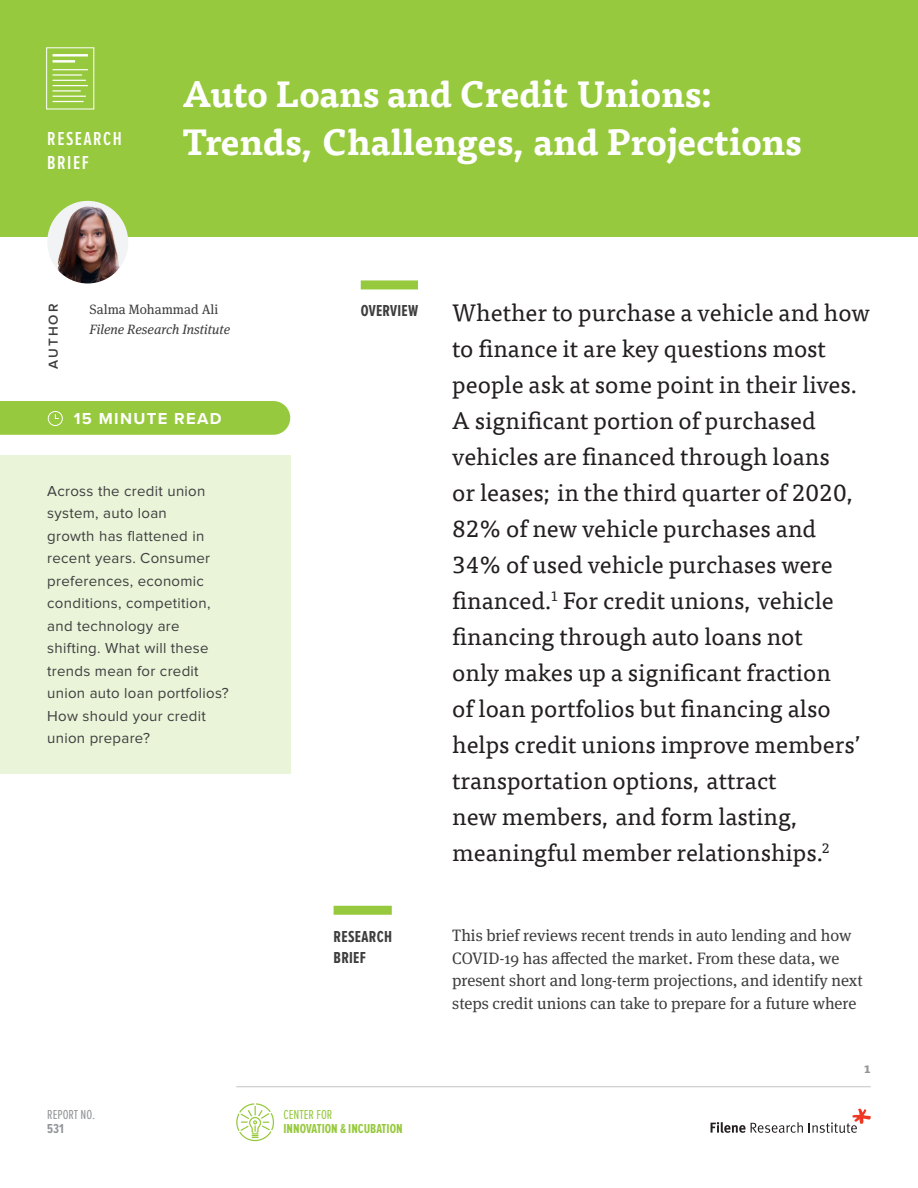
<style>
.page{position:relative;width:918px;height:1188px;background:#fff}
.page>*{position:absolute;margin:0;border:0;box-sizing:border-box;transform-origin:0 0}
.Main_column___Title{font:700 36px/48px "Tisa Offc Pro";color:#fff}
.Main_column___Overvi{font:24px/36px "Tisa Offc Pro";color:#231f20}
.Research_brief{font:600 19.5px/24px "Proxima Nova Ex Cn";letter-spacing:.08em;color:#fff}
.Main_column___Basic{font:16.5px/22.5px "Meta Serif Pro";color:#3e3e3f}
.Sidebar___Section_he{font:700 16.5px/21px "Proxima Nova Ex Cn";letter-spacing:.015em;color:#3e3e3f}
.Read_time{font:700 16.5px "Proxima Nova";letter-spacing:.08em;color:#fff}
.Sidebar___Section_he-2{font:700 extra-condensed 16.5px "Proxima Nova";letter-spacing:.015em;color:#3e3e3f}
.Sidebar___body_copy{font:15px/22.5px "Proxima Nova";letter-spacing:.02em;color:#3e3e3f}
.Sidebar___Author_tit{font:italic 13.5px "Meta Serif Pro";color:#3e3e3f}
.t1{font:700 13.5px "Proxima Nova Ex Cn";color:#97c93e}
.Sidebar___Author_tit-2{font:13.5px "Meta Serif Pro";color:#3e3e3f}
.t2{font:13.5px "Proxima Nova Ex Cn";color:#97c93e}
.t3{font:13.5px "Proxima Nova Ex Cn";color:#939598}
.Sidebar___AUTHORS{font:600 13.5px "Proxima Nova";letter-spacing:.15em;color:#3e3e3f}
.t4{font:700 13.5px "Proxima Nova Ex Cn";color:#939598}
.t5{font:700 13.5px "Tisa Pro";color:#939598}
</style>
<div class="page">
<svg style="left:711px;top:1122px;width:92px;height:11px"></svg>
<svg style="left:809px;top:1109px;width:62px;height:24px"></svg>
<hr style="left:236px;top:1086px;width:635px;height:1px;background:#c2c3c6">
<div style="left:0;top:0;width:918px;height:236px;background:#97c93e"></div>
<div style="left:0;top:455px;width:290px;height:318px;background:#eaf4d8"></div>
<svg style="left:236px;top:1103px;width:38px;height:38px"></svg>
<img style="left:47px;top:201px;width:81px;height:82px">
<div style="left:361px;top:280px;width:57px;height:9px;background:#97c93e"></div>
<div style="left:334px;top:906px;width:58px;height:9px;background:#97c93e"></div>
<div style="left:46px;top:47px;width:48px;height:62px;border:1px solid #fff"></div>
<hr style="left:53px;top:54px;width:35px;height:3px;background:#fff">
<hr style="left:53px;top:60px;width:22px;height:3px;background:#fff">
<hr style="left:53px;top:69px;width:35px;height:1px;background:#fff">
<hr style="left:53px;top:74px;width:29px;height:2px;background:#fff">
<hr style="left:53px;top:80px;width:33px;height:1px;background:#fff">
<hr style="left:53px;top:85px;width:35px;height:1px;background:#fff">
<hr style="left:53px;top:90px;width:28px;height:2px;background:#fff">
<hr style="left:53px;top:96px;width:33px;height:1px;background:#fff">
<hr style="left:53px;top:101px;width:31px;height:1px;background:#fff">
<div style="left:0;top:401px;width:290px;height:34px;background:#97c93e"></div>
<p class="Research_brief" style="left:47px;top:127px;width:76px">RESEARCH<br>BRIEF</p>
<p class="Main_column___Title" style="left:182px;top:71px;width:621px">Auto Loans and Credit Unions:<br>Trends, Challenges, and Projections</p>
<p class="Sidebar___AUTHORS" style="left:46px;top:369px;width:66px;rotate:-90deg">AUTHOR</p>
<p class="Sidebar___Author_tit-2" style="left:90px;top:300px;width:130px">Salma Mohammad Ali</p>
<p class="Sidebar___Author_tit" style="left:90px;top:319px;width:142px">Filene Research Institute</p>
<p class="Read_time" style="left:74px;top:409px;width:149px">15 MINUTE READ</p>
<p class="Sidebar___body_copy" style="left:47px;top:479px;width:183px">Across the credit union system, auto loan<br>growth has flattened in recent years. Consumer preferences, economic conditions, competition, and technology are shifting. What will these trends mean for credit union auto loan portfolios?<br>How should your credit union prepare?</p>
<p class="t3" style="left:47px;top:1105px;width:49px">REPORT NO.</p>
<p class="t4" style="left:47px;top:1121px;width:18px">531</p>
<p class="Sidebar___Section_he-2" style="left:361px;top:302px;width:59px">OVERVIEW</p>
<p class="Sidebar___Section_he" style="left:334px;top:926px;width:60px">RESEARCH<br>BRIEF</p>
<p class="t2" style="left:284px;top:1105px;width:50px">CENTER FOR</p>
<p class="t1" style="left:284px;top:1121px;width:121px">INNOVATION &amp; INCUBATION</p>
<p class="Main_column___Overvi" style="left:452px;top:293px;width:419px">Whether to purchase a vehicle and how to finance it are key questions most people ask at some point in their lives.<br>A significant portion of purchased vehicles are financed through loans<br>or leases; in the third quarter of 2020, 82% of new vehicle purchases and 34% of used vehicle purchases were financed.<sup>1</sup> For credit unions, vehicle financing through auto loans not<br>only makes up a significant fraction<br>of loan portfolios but financing also helps credit unions improve members’ transportation options, attract<br>new members, and form lasting, meaningful member relationships.<sup>2</sup></p>
<p class="Main_column___Basic" style="left:452px;top:923px;width:412px">This brief reviews recent trends in auto lending and how COVID-19 has affected the market. From these data, we present short and long-term projections, and identify next steps credit unions can take to prepare for a future where</p>
<p class="t5" style="left:864px;top:1058px;width:8px">1</p>
</div>
